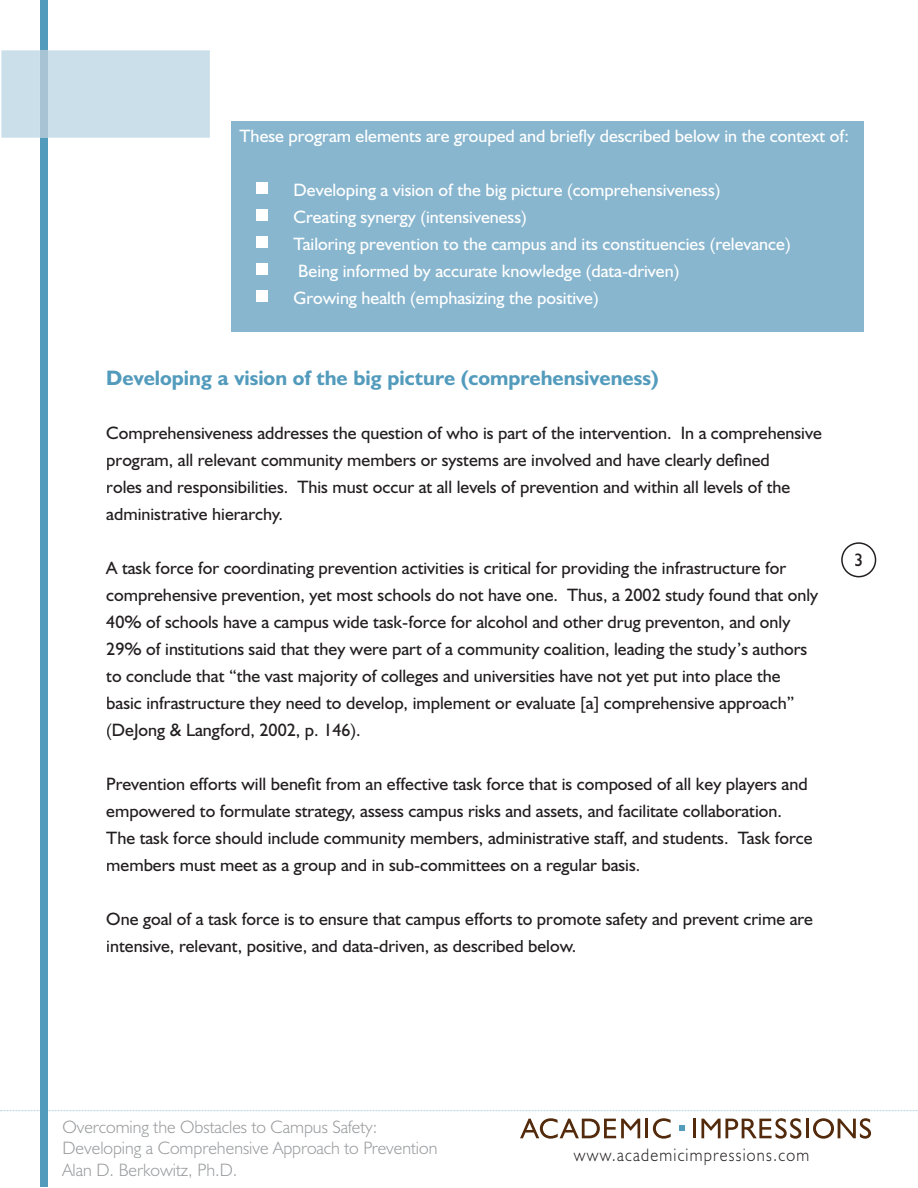
<style>
.page{position:relative;width:918px;height:1188px;background:#fff}
.page>*{position:absolute;margin:0;border:0;box-sizing:border-box;transform-origin:0 0}
.t1{font:700 21px "Humanist 521 BT";color:#539bbc}
.t2{font:300 18.15px "Humanist 521 BT";letter-spacing:.075em;color:#231f20;scale:.91 1}
.t3{font:18px/27px "Humanist 521 BT";color:#231f20}
.t4{font:18px/27px "Humanist 521 BT";color:#fff}
.t5{font:300 18px/21.6px "Humanist 521 BT";color:#97999c}
</style>
<div class="page">
<div style="left:231px;top:122px;width:633px;height:210px;background:#88b6cf"></div>
<div style="left:40px;top:1px;width:8px;height:1186px;background:#539bbc"></div>
<div style="left:1px;top:50px;width:209px;height:88px;background:#cbdfea"></div>
<div style="left:40px;top:50px;width:8px;height:88px;background:#a8c3d4"></div>
<svg style="left:679px;top:1126px;width:6px;height:5px"></svg>
<svg style="left:520px;top:1118px;width:120px;height:21px"></svg>
<hr style="left:645px;top:1119px;width:3px;height:19px;background:#532b0c">
<svg style="left:653px;top:1118px;width:18px;height:21px"></svg>
<hr style="left:693px;top:1119px;width:3px;height:19px;background:#532b0c">
<svg style="left:701px;top:1118px;width:100px;height:21px"></svg>
<hr style="left:806px;top:1119px;width:3px;height:19px;background:#532b0c">
<svg style="left:813px;top:1118px;width:58px;height:21px"></svg>
<svg style="left:0;top:1110px;width:918px;height:1px"></svg>
<svg style="left:841px;top:542px;width:35px;height:35px"></svg>
<div style="left:256px;top:182px;width:12px;height:12px;background:#fff"></div>
<div style="left:256px;top:209px;width:12px;height:12px;background:#fff"></div>
<div style="left:256px;top:236px;width:12px;height:12px;background:#fff"></div>
<div style="left:256px;top:263px;width:12px;height:12px;background:#fff"></div>
<div style="left:256px;top:290px;width:12px;height:12px;background:#fff"></div>
<p class="t4" style="left:240px;top:122px;width:611px">These program elements are grouped and briefly described below in the context of:</p>
<p class="t4" style="left:294px;top:176px;width:499px">Developing a vision of the big picture (comprehensiveness)<br>Creating synergy (intensiveness)<br>Tailoring prevention to the campus and its constituencies (relevance)<br>Being informed by accurate knowledge (data-driven)<br>Growing health (emphasizing the positive)</p>
<p class="t1" style="left:106px;top:365px;width:554px">Developing a vision of the big picture (comprehensiveness)</p>
<p class="t3" style="left:106px;top:419px;width:717px">Comprehensiveness addresses the question of who is part of the intervention. In a comprehensive program, all relevant community members or systems are involved and have clearly defined<br>roles and responsibilities. This must occur at all levels of prevention and within all levels of the administrative hierarchy.</p>
<p class="t3" style="left:106px;top:554px;width:713px">A task force for coordinating prevention activities is critical for providing the infrastructure for comprehensive prevention, yet most schools do not have one. Thus, a 2002 study found that only 40% of schools have a campus wide task-force for alcohol and other drug preventon, and only 29% of institutions said that they were part of a community coalition, leading the study’s authors to conclude that “the vast majority of colleges and universities have not yet put into place the basic infrastructure they need to develop, implement or evaluate [a] comprehensive approach” (DeJong &amp; Langford, 2002, p. 146).</p>
<p class="t3" style="left:106px;top:770px;width:708px">Prevention efforts will benefit from an effective task force that is composed of all key players and empowered to formulate strategy, assess campus risks and assets, and facilitate collaboration.<br>The task force should include community members, administrative staff, and students. Task force members must meet as a group and in sub-committees on a regular basis.</p>
<p class="t3" style="left:106px;top:905px;width:708px">One goal of a task force is to ensure that campus efforts to promote safety and prevent crime are intensive, relevant, positive, and data-driven, as described below.</p>
<p class="t3" style="left:854px;top:546px;width:11px">3</p>
<p class="t5" style="left:62px;top:1115px;width:376px">Overcoming the Obstacles to Campus Safety:<br>Developing a Comprehensive Approach to Prevention<br>Alan D. Berkowitz, Ph.D.</p>
<p class="t2" style="left:574px;top:1144px;width:260px">www.academicimpressions.com</p>
</div>
